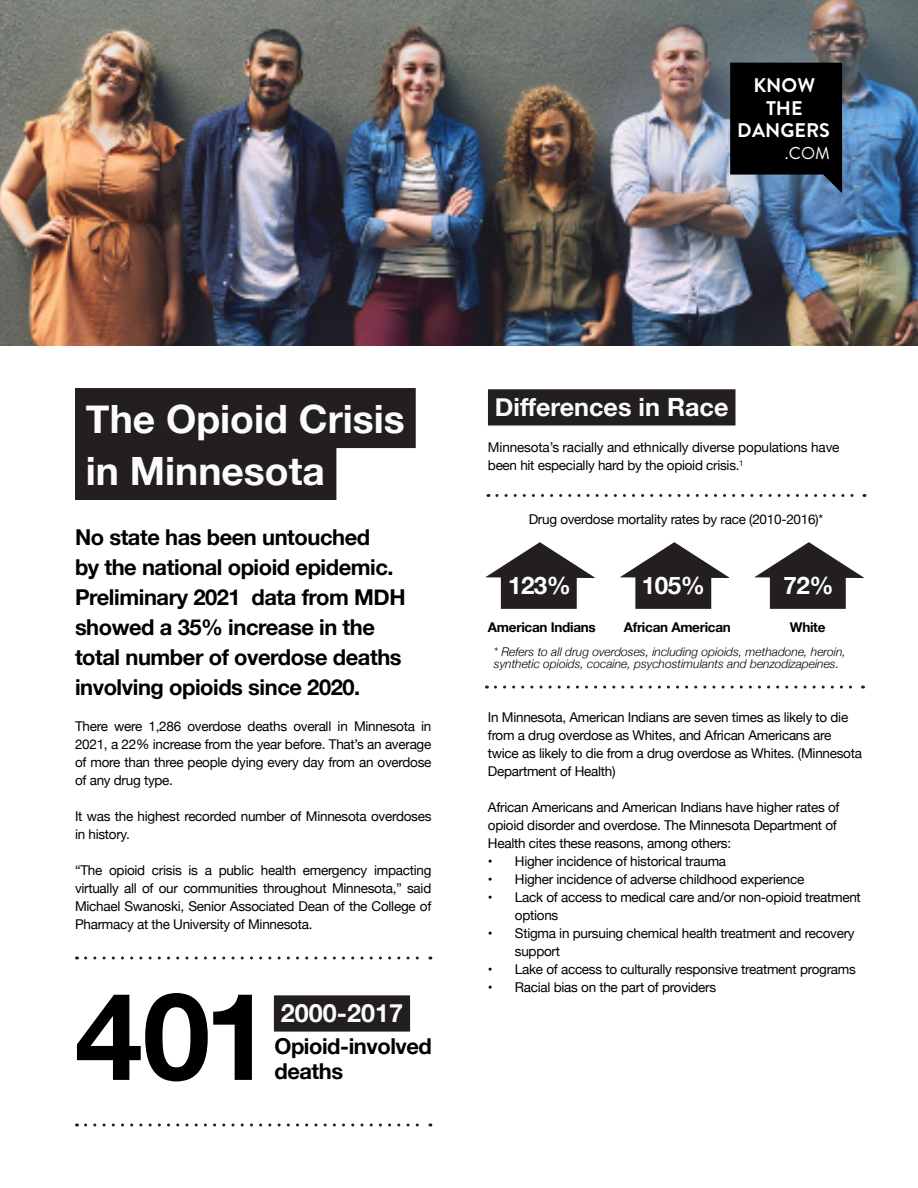
<style>
.page{position:relative;width:918px;height:1188px;background:#fff}
.page>*{position:absolute;margin:0;border:0;box-sizing:border-box;transform-origin:0 0}
.t1{font:700 121.65px "Helvetica Neue";color:#000}
.t2{font:700 39px "Helvetica Neue";color:#fcfcfc}
.t3{font:700 25.2px "Helvetica Neue";color:#fcfcfc}
.t4{font:700 24.15px "Helvetica Neue";letter-spacing:-.02em;color:#fff}
.t5{font:700 21.9px/30px "Helvetica Neue";letter-spacing:-.02em;color:#000}
.t6{font:700 19.65px/22.4px "Brandon Grotesque";color:#fff;text-align:center}
.t7{font:17.1px "Brandon Grotesque";color:#fff}
.t8{font:13.5px/18px "Helvetica Neue";letter-spacing:-.02em;color:#000}
.t9{font:700 13.5px "Helvetica Neue";letter-spacing:-.02em;color:#000}
.t10{font:italic 300 12px/12px "Helvetica Neue";color:#000}
</style>
<div class="page">
<img style="left:0;top:0;width:918px;height:346px">
<div style="left:75px;top:388px;width:341px;height:60px;background:#231f20"></div>
<div style="left:75px;top:440px;width:261px;height:60px;background:#231f20"></div>
<img style="left:605px;top:0;width:313px;height:302px">
<svg style="left:730px;top:63px;width:112px;height:130px;background:#0f1318"></svg>
<div style="left:488px;top:389px;width:247px;height:37px;background:#231f20"></div>
<div style="left:274px;top:995px;width:136px;height:37px;background:#231f20"></div>
<svg style="left:485px;top:542px;width:110px;height:67px"></svg>
<svg style="left:620px;top:542px;width:109px;height:67px"></svg>
<svg style="left:754px;top:542px;width:110px;height:67px"></svg>
<svg style="left:497px;top:494px;width:368px;height:3px"></svg>
<svg style="left:86px;top:957px;width:345px;height:3px"></svg>
<svg style="left:86px;top:1124px;width:345px;height:2px"></svg>
<svg style="left:495px;top:686px;width:368px;height:3px"></svg>
<h3 class="t6" style="left:737px;top:75px;width:94px">KNOW<br>THE<br>DANGERS</h3>
<p class="t7" style="left:785px;top:142px;width:47px">.COM</p>
<p class="t2" style="left:86px;top:388px;width:321px">The Opioid Crisis</p>
<p class="t2" style="left:86px;top:440px;width:240px">in Minnesota</p>
<p class="t5" style="left:75px;top:523px;width:332px">No state has been untouched<br>by the national opioid epidemic.<br>Preliminary 2021 data from MDH showed a 35% increase in the total number of overdose deaths involving opioids since 2020.</p>
<p class="t8" style="left:75px;top:718px;width:358px;text-align:justify">There were 1,286 overdose deaths overall in Minnesota in 2021, a 22% increase from the year before. That’s an average of more than three people dying every day from an overdose of any drug type.</p>
<p class="t8" style="left:75px;top:808px;width:358px">It was the highest recorded number of Minnesota overdoses in history.</p>
<p class="t8" style="left:75px;top:862px;width:358px;text-align:justify">“The opioid crisis is a public health emergency impacting virtually all of our communities throughout Minnesota,” said Michael Swanoski, Senior Associated Dean of the College of Pharmacy at the University of Minnesota.</p>
<p class="t1" style="left:75px;top:941px;width:198px">401</p>
<p class="t3" style="left:281px;top:994px;width:124px">2000-2017</p>
<p class="t5" style="left:274px;top:1032px;width:159px">Opioid-involved</p>
<p class="t5" style="left:274px;top:1057px;width:70px">deaths</p>
<p class="t3" style="left:495px;top:387px;width:235px">Differences in Race</p>
<p class="t8" style="left:488px;top:439px;width:353px">Minnesota’s racially and ethnically diverse populations have been hit especially hard by the opioid crisis.<sup>1</sup></p>
<p class="t8" style="left:529px;top:511px;width:296px">Drug overdose mortality rates by race (2010-2016)*</p>
<p class="t4" style="left:508px;top:567px;width:65px">123%</p>
<p class="t4" style="left:642px;top:567px;width:65px">105%</p>
<p class="t4" style="left:784px;top:567px;width:52px">72%</p>
<p class="t9" style="left:488px;top:617px;width:109px">American Indians</p>
<p class="t9" style="left:624px;top:617px;width:109px">African American</p>
<p class="t9" style="left:790px;top:617px;width:37px">White</p>
<p class="t10" style="left:494px;top:644px;width:353px">* Refers to all drug overdoses, including opioids, methadone, heroin, synthetic opioids, cocaine, psychostimulants and benzodizapeines.</p>
<p class="t8" style="left:488px;top:709px;width:376px">In Minnesota, American Indians are seven times as likely to die from a drug overdose as Whites, and African Americans are twice as likely to die from a drug overdose as Whites. (Minnesota Department of Health)</p>
<p class="t8" style="left:488px;top:799px;width:353px">African Americans and American Indians have higher rates of opioid disorder and overdose. The Minnesota Department of<br>Health cites these reasons, among others:</p>
<p class="t8" style="left:488px;top:853px;width:240px">• Higher incidence of historical trauma</p>
<p class="t8" style="left:488px;top:871px;width:318px">• Higher incidence of adverse childhood experience</p>
<p class="t8" style="left:515px;top:889px;width:347px;text-indent:-27px">• Lack of access to medical care and/or non-opioid treatment options</p>
<p class="t8" style="left:515px;top:925px;width:341px;text-indent:-27px">• Stigma in pursuing chemical health treatment and recovery support</p>
<p class="t8" style="left:488px;top:961px;width:369px">• Lake of access to culturally responsive treatment programs</p>
<p class="t8" style="left:488px;top:979px;width:230px">• Racial bias on the part of providers</p>
</div>
